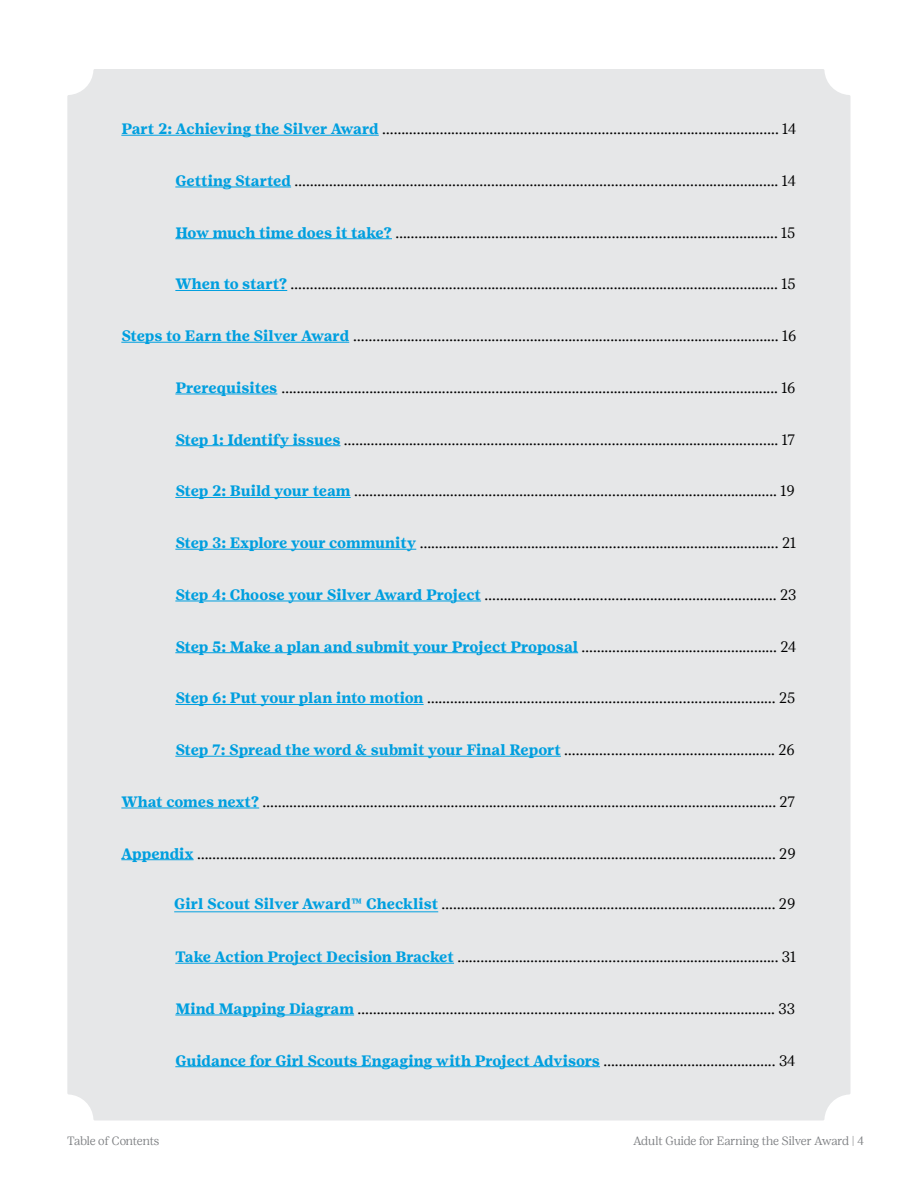
<style>
.page{position:relative;width:918px;height:1188px;background:#fff}
.page>*{position:absolute;margin:0;border:0;box-sizing:border-box;transform-origin:0 0}
.t1{font:300 15px "Girl Scout Display";color:#000}
.t2{font:700 15px "Girl Scout Text";color:#009fdf}
.t3{font:300 12px "Girl Scout Display";letter-spacing:-.01em;color:#808285}
.s1{font-family:"Girl Scout Text";font-weight:700;color:#009fdf}
.s2{font-family:"Girl Scout Display";font-weight:300;color:#000}
</style>
<div class="page">
<div style="left:67px;top:69px;width:783px;height:1052px;background:#e6e7e8"></div>
<hr style="left:121px;top:135px;width:258px;height:1px;background:#009fdf">
<hr style="left:175px;top:187px;width:116px;height:1px;background:#009fdf">
<hr style="left:175px;top:238px;width:217px;height:1px;background:#009fdf">
<hr style="left:175px;top:290px;width:112px;height:1px;background:#009fdf">
<hr style="left:121px;top:342px;width:228px;height:1px;background:#009fdf">
<hr style="left:175px;top:394px;width:102px;height:1px;background:#009fdf">
<hr style="left:175px;top:445px;width:165px;height:1px;background:#009fdf">
<hr style="left:175px;top:497px;width:176px;height:1px;background:#009fdf">
<hr style="left:175px;top:549px;width:241px;height:1px;background:#009fdf">
<hr style="left:175px;top:601px;width:306px;height:1px;background:#009fdf">
<hr style="left:175px;top:652px;width:403px;height:1px;background:#009fdf">
<hr style="left:175px;top:704px;width:249px;height:1px;background:#009fdf">
<hr style="left:175px;top:756px;width:386px;height:1px;background:#009fdf">
<hr style="left:121px;top:808px;width:138px;height:1px;background:#009fdf">
<hr style="left:121px;top:859px;width:73px;height:1px;background:#009fdf">
<hr style="left:175px;top:963px;width:279px;height:1px;background:#009fdf">
<hr style="left:175px;top:1015px;width:179px;height:1px;background:#009fdf">
<hr style="left:175px;top:1066px;width:425px;height:1px;background:#009fdf">
<hr style="left:174px;top:911px;width:264px;height:1px;background:#009fdf">
<p class="t1" style="left:121px;top:120px;width:677px"><span class="s1">Part 2: Achieving the Silver Award</span> ……………………........…………………………............................…………. 14</p>
<p class="t1" style="left:175px;top:172px;width:622px"><span class="s1">Getting Started</span> …………………………………………………………………………............................…………. 14</p>
<p class="t1" style="left:175px;top:223px;width:621px"><span class="s1">How much time does it take?</span> ………………………………………………..…….....................……………. 15</p>
<p class="t1" style="left:175px;top:275px;width:622px"><span class="s1">When to start?</span> ……………….....................…………...................………….......................……………....… 15</p>
<p class="t1" style="left:121px;top:327px;width:677px"><span class="s1">Steps to Earn the Silver Award</span> ……………………………………………………........................……………………… 16</p>
<p class="t1" style="left:175px;top:379px;width:622px"><span class="s1">Prerequisites</span> …........…......…......…......…......…......…......…......…......…......…......…......…......…........ 16</p>
<p class="t1" style="left:175px;top:430px;width:621px"><span class="s1">Step 1: Identify issues</span> ……………………………………………………...…………………….…..................... 17</p>
<p class="t1" style="left:175px;top:482px;width:621px"><span class="s1">Step 2: Build your team</span> …………………………………………………………........................……………….. 19</p>
<p class="t1" style="left:175px;top:534px;width:622px"><span class="s1">Step 3: Explore your community</span> ………………………………………..........…...…….……………………. 21</p>
<p class="t2" style="left:175px;top:586px;width:623px">Step 4: Choose your Silver Award Project <span class="s2">………………………….......…….…………………..……… 23</span></p>
<p class="t2" style="left:175px;top:637px;width:622px">Step 5: Make a plan and submit your Project Proposal <span class="s2">………………….......……..…………… 24</span></p>
<p class="t1" style="left:175px;top:689px;width:621px"><span class="s1">Step 6: Put your plan into motion</span> ……………………………………………………..…..........…………… 25</p>
<p class="t2" style="left:175px;top:741px;width:621px">Step 7: Spread the word &amp; submit your Final Report <span class="s2">……………..……....………….……….…. 26</span></p>
<p class="t1" style="left:121px;top:793px;width:675px"><span class="s1">What comes next?</span> ……………………………………………………………….......................….…………….....…………... 27</p>
<p class="t1" style="left:121px;top:844px;width:676px"><span class="s1">Appendix</span> ……………………………………………………………………………........................……………....………………... 29</p>
<p class="t1" style="left:174px;top:895px;width:623px"><span class="s1">Girl Scout Silver Award™ Checklist</span> ………………………………………………..……..………………….. 29</p>
<p class="t1" style="left:175px;top:948px;width:622px"><span class="s1">Take Action Project Decision Bracket</span> ………………………….....................………………………….. 31</p>
<p class="t1" style="left:175px;top:1000px;width:621px"><span class="s1">Mind Mapping Diagram</span> …………………………………………………………........………………………….... 33</p>
<p class="t2" style="left:175px;top:1051px;width:622px">Guidance for Girl Scouts Engaging with Project Advisors <span class="s2">…...................………………….. 34</span></p>
<p class="t3" style="left:67px;top:1134px;width:94px">Table of Contents</p>
<p class="t3" style="left:633px;top:1134px;width:232px">Adult Guide for Earning the Silver Award | 4</p>
</div>
